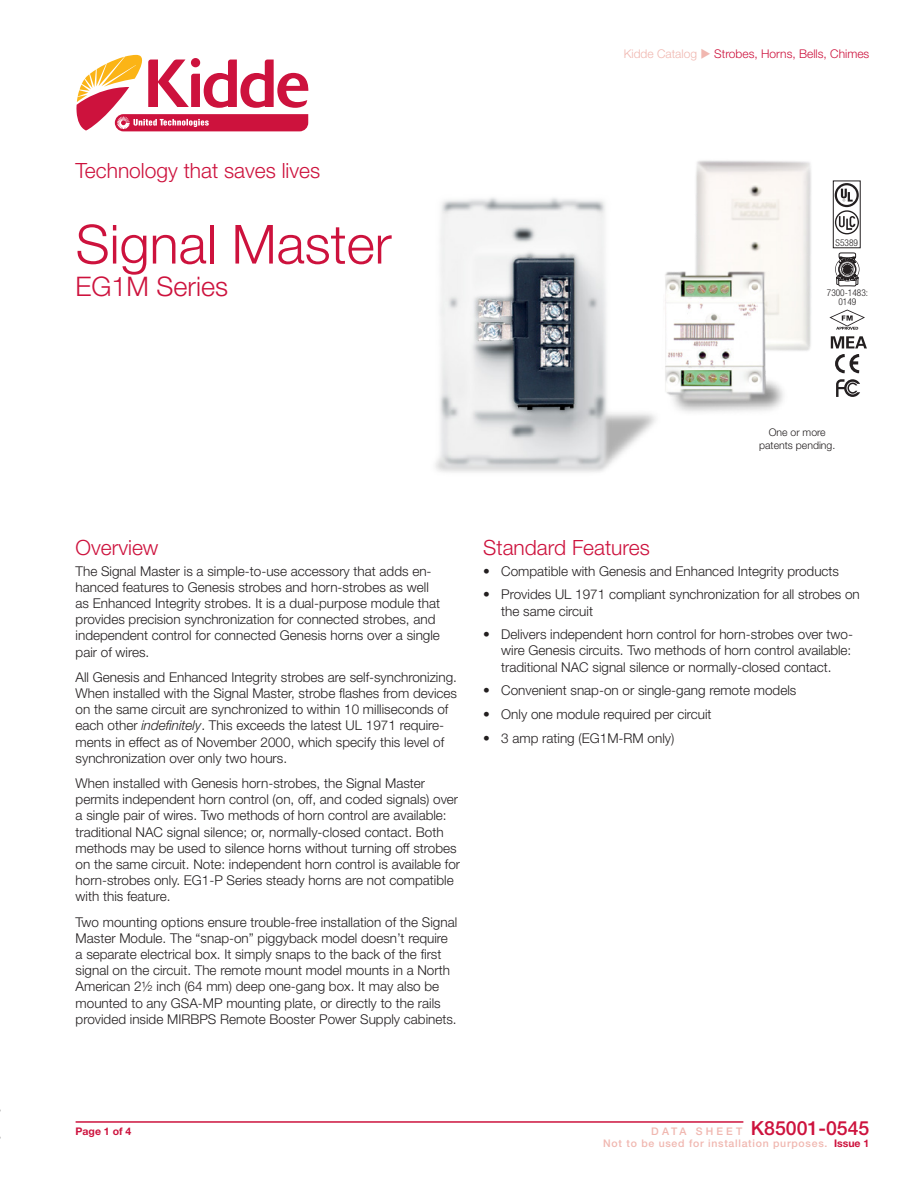
<style>
.page{position:relative;width:918px;height:1188px;background:#fff}
.page>*{position:absolute;margin:0;border:0;box-sizing:border-box;transform-origin:0 0}
.t1{font:300 54px "Helvetica Neue LT Std";color:#cd123d}
.Model{font:300 27px "Helvetica Neue LT Std";color:#cd123d}
.HEAD{font:300 21px "Helvetica Neue LT Std";color:#cd123d}
.t2{font:500 19.5px "Helvetica Neue LT Std";color:#cd123d}
.BODY{font:300 13.5px/16.2px "Helvetica Neue LT Std";color:#231f20}
.t3{font:300 12px "Helvetica Neue LT Std";color:#cd123d}
.t4{font:500 10.5px "Helvetica Neue LT Std";letter-spacing:.07em;color:#f0b7b0}
.BODY-2{font:300 10.5px/12.6px "Helvetica Neue LT Std";color:#231f20;text-align:center}
.t5{font:700 10.5px "Helvetica Neue LT Std";color:#cd123d}
.t6{font:300 condensed 9.3px/9.3px "Helvetica Neue";color:#231f20;text-align:center}
.s1{color:#f0b7b0}
.s2{font-style:italic}
.s3{font-size:10.5px;color:#f0b7b0}
.s4{font-weight:700;color:#cd123d}
</style>
<div class="page">
<hr style="left:76px;top:1121px;width:667px;height:2px;background:#cd123d">
<svg style="left:76px;top:55px;width:232px;height:76px"></svg>
<img style="left:435px;top:160px;width:416px;height:313px">
<div style="left:835px;top:257px;width:24px;height:24px;border:1px solid #231f20;border-radius:50%"></div>
<svg style="left:836px;top:253px;width:23px;height:35px"></svg>
<div style="left:838px;top:260px;width:18px;height:18px;border:1px solid #231f20;border-radius:50%"></div>
<div style="left:839px;top:261px;width:17px;height:17px;border:1px solid #231f20;border-radius:50%"></div>
<svg style="left:835px;top:183px;width:24px;height:51px"></svg>
<div style="left:833px;top:181px;width:28px;height:67px;border:1px solid #231f20"></div>
<svg style="left:829px;top:310px;width:36px;height:20px"></svg>
<svg style="left:834px;top:354px;width:26px;height:43px"></svg>
<svg style="left:831px;top:336px;width:36px;height:12px"></svg>
<h3 class="HEAD" style="left:76px;top:158px;width:246px">Technology that saves lives</h3>
<p class="t1" style="left:76px;top:211px;width:318px">Signal Master</p>
<p class="Model" style="left:76px;top:270px;width:154px">EG1M Series</p>
<p class="t3" style="left:624px;top:47px;width:247px"><span class="s1">Kidde Catalog</span> <span class="s1">◆</span> Strobes, Horns, Bells, Chimes</p>
<p class="t6" style="left:836px;top:238px;width:24px">S5389</p>
<p class="t6" style="left:827px;top:288px;width:43px">7300-1483:<br>0149</p>
<p class="BODY-2" style="left:759px;top:426px;width:78px">One or more patents pending.</p>
<p class="HEAD" style="left:76px;top:535px;width:84px">Overview</p>
<p class="BODY" style="left:76px;top:563px;width:366px">The Signal Master is a simple-to-use accessory that adds en&shy;hanced features to Genesis strobes and horn-strobes as well as Enhanced Integrity strobes. It is a dual-purpose module that provides precision synchronization for connected strobes, and independent control for connected Genesis horns over a single pair of wires.</p>
<p class="BODY" style="left:76px;top:669px;width:383px">All Genesis and Enhanced Integrity strobes are self-synchronizing.<br>When installed with the Signal Master, strobe flashes from devices on the same circuit are synchronized to within 10 milliseconds of each other <span class="s2">indefinitely</span>. This exceeds the latest UL 1971 require&shy;ments in effect as of November 2000, which specify this level of synchronization over only two hours.</p>
<p class="BODY" style="left:76px;top:775px;width:386px">When installed with Genesis horn-strobes, the Signal Master permits independent horn control (on, off, and coded signals) over a single pair of wires. Two methods of horn control are available: traditional NAC signal silence; or, normally-closed contact. Both methods may be used to silence horns without turning off strobes on the same circuit. Note: independent horn control is available for horn-strobes only. EG1-P Series steady horns are not compatible with this feature.</p>
<p class="BODY" style="left:76px;top:914px;width:383px">Two mounting options ensure trouble-free installation of the Signal Master Module. The “snap-on” piggyback model doesn’t require a separate electrical box. It simply snaps to the back of the first signal on the circuit. The remote mount model mounts in a North American 2½ inch (64 mm) deep one-gang box. It may also be mounted to any GSA-MP mounting plate, or directly to the rails provided inside MIRBPS Remote Booster Power Supply cabinets.</p>
<p class="HEAD" style="left:483px;top:535px;width:168px">Standard Features</p>
<p class="BODY" style="left:483px;top:563px;width:357px">• Compatible with Genesis and Enhanced Integrity products</p>
<p class="BODY" style="left:501px;top:586px;width:360px;text-indent:-18px">• Provides UL 1971 compliant synchronization for all strobes on the same circuit</p>
<p class="BODY" style="left:501px;top:626px;width:353px;text-indent:-18px">• Delivers independent horn control for horn-strobes over two&shy;wire Genesis circuits. Two methods of horn control available: traditional NAC signal silence or normally-closed contact.</p>
<p class="BODY" style="left:483px;top:682px;width:315px">• Convenient snap-on or single-gang remote models</p>
<p class="BODY" style="left:483px;top:706px;width:230px">• Only one module required per circuit</p>
<p class="BODY" style="left:483px;top:730px;width:193px">• 3 amp rating (EG1M-RM only)</p>
<p class="t5" style="left:76px;top:1124px;width:57px">Page 1 of 4</p>
<p class="t2" style="left:651px;top:1116px;width:220px"><span class="s3">D A T A S H E E T</span> K85001-0545</p>
<p class="t4" style="left:603px;top:1137px;width:268px">Not to be used for installation purposes. <span class="s4">Issue 1</span></p>
</div>
